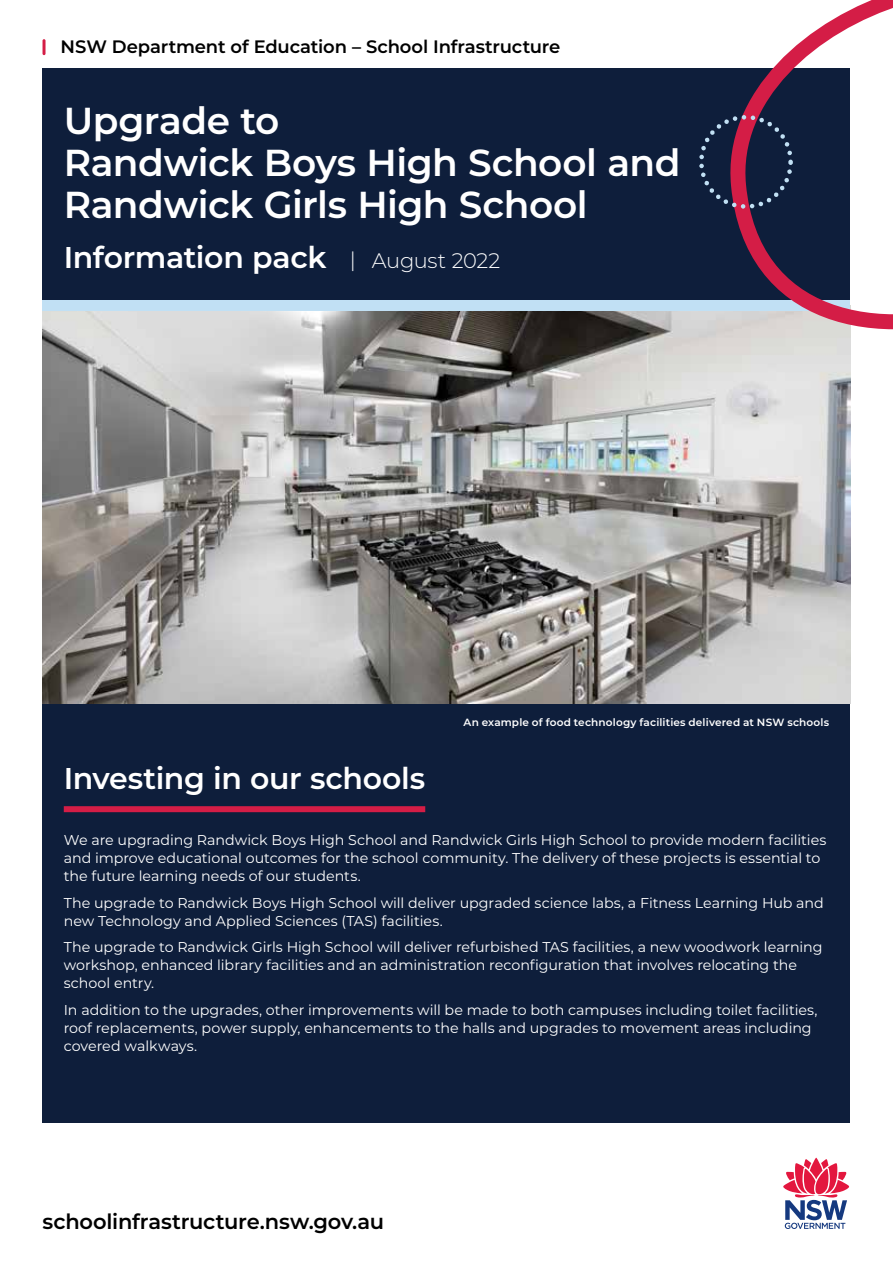
<style>
.page{position:relative;width:893px;height:1263px;background:#fff}
.page>*{position:absolute;margin:0;border:0;box-sizing:border-box;transform-origin:0 0}
.t1{font:600 37.5px/42px "Montserrat";letter-spacing:-.01em;color:#fff}
.t2{font:600 30px "Montserrat";letter-spacing:-.01em;color:#fff}
.t3{font:600 21px "Montserrat";letter-spacing:-.01em;color:#000}
.t4{font:600 18px "Montserrat";letter-spacing:-.005em;color:#000}
.t5{font:14.25px/18px "Montserrat";color:#fff}
.t6{font:600 10.5px "Montserrat";letter-spacing:.015em;color:#fff}
.s1{font-weight:300;font-size:21px}
</style>
<div class="page">
<svg style="left:783px;top:1157px;width:67px;height:72px"></svg>
<hr style="left:43px;top:39px;width:3px;height:16px;background:#d41d46;border-radius:2px">
<div style="left:43px;top:68px;width:807px;height:1055px;background:#0e1e3b"></div>
<img style="left:43px;top:311px;width:807px;height:392px">
<div style="left:64px;top:806px;width:361px;height:6px;background:#d41d46"></div>
<div style="left:43px;top:300px;width:807px;height:11px;background:#c1e0f4"></div>
<svg style="left:722px;top:0;width:171px;height:473px"></svg>
<svg style="left:699px;top:115px;width:94px;height:94px"></svg>
<p class="t4" style="left:61px;top:34px;width:501px">NSW Department of Education – School Infrastructure</p>
<h1 class="t1" style="left:64px;top:98px;width:618px">Upgrade to<br>Randwick Boys High School and<br>Randwick Girls High School</h1>
<h2 class="t2" style="left:64px;top:236px;width:438px">Information pack <span class="s1">| August 2022</span></h2>
<p class="t6" style="left:464px;top:715px;width:367px">An example of food technology facilities delivered at NSW schools</p>
<h2 class="t2" style="left:64px;top:757px;width:363px">Investing in our schools</h2>
<p class="t5" style="left:64px;top:831px;width:764px">We are upgrading Randwick Boys High School and Randwick Girls High School to provide modern facilities and improve educational outcomes for the school community. The delivery of these projects is essential to the future learning needs of our students.</p>
<p class="t5" style="left:64px;top:893px;width:762px">The upgrade to Randwick Boys High School will deliver upgraded science labs, a Fitness Learning Hub and new Technology and Applied Sciences (TAS) facilities.</p>
<p class="t5" style="left:64px;top:938px;width:760px">The upgrade to Randwick Girls High School will deliver refurbished TAS facilities, a new woodwork learning workshop, enhanced library facilities and an administration reconfiguration that involves relocating the school entry.</p>
<p class="t5" style="left:64px;top:1000px;width:755px">In addition to the upgrades, other improvements will be made to both campuses including toilet facilities, roof replacements, power supply, enhancements to the halls and upgrades to movement areas including covered walkways.</p>
<h3 class="t3" style="left:43px;top:1206px;width:343px">schoolinfrastructure.nsw.gov.au</h3>
</div>
